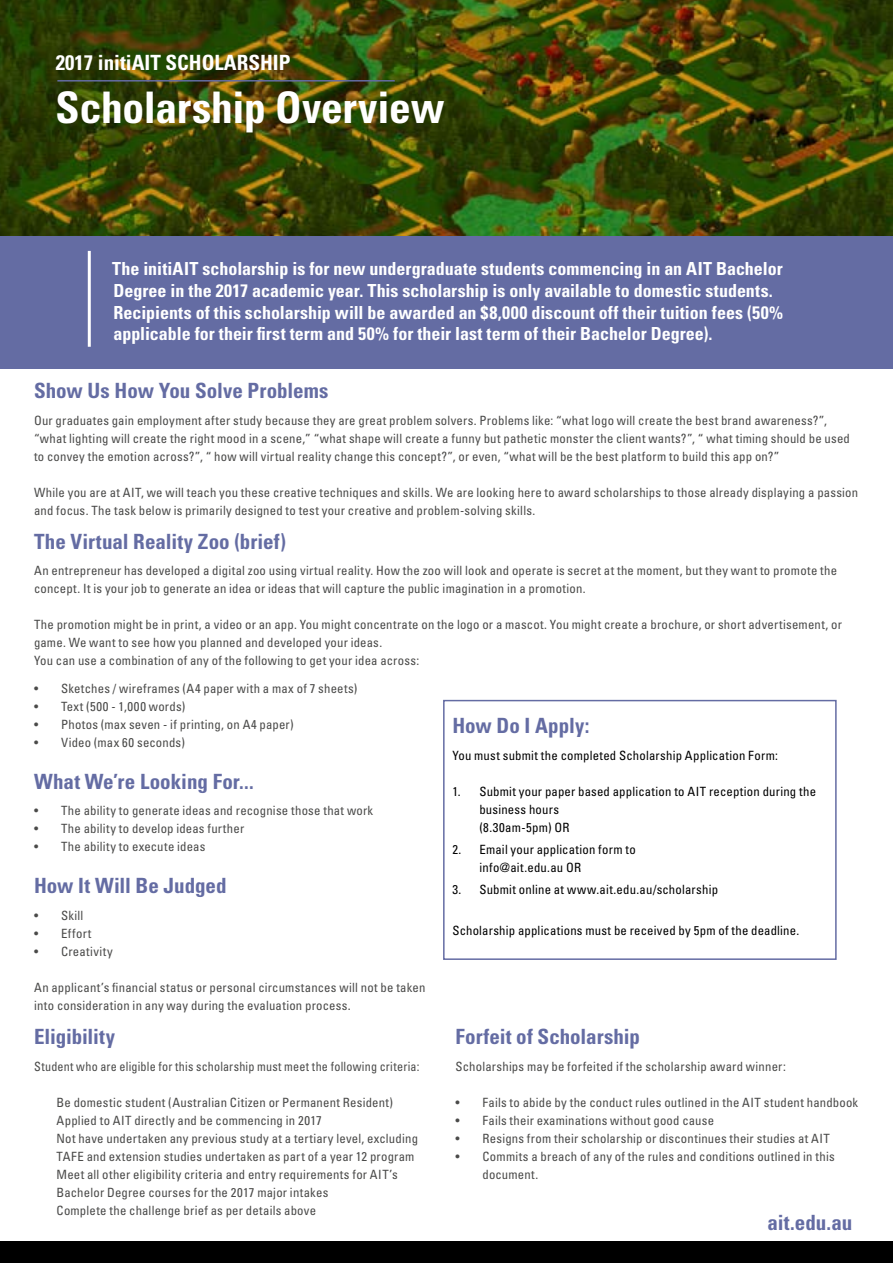
<style>
.page{position:relative;width:893px;height:1263px;background:#fff}
.page>*{position:absolute;margin:0;border:0;box-sizing:border-box;transform-origin:0 0}
.t1{font:700 condensed 43.5px "Univers LT Std";letter-spacing:-.005em;color:#fff}
.t2{font:700 condensed 21px "Univers LT Std";color:#646ca3}
.t3{font:700 condensed 21px "Univers LT Std";color:#fff}
.t4{font:700 condensed 18px/21.6px "Univers LT Std";color:#fff}
.t5{font:condensed 12.75px/18px "Univers LT Std";letter-spacing:.015em;color:#4a4a49}
.t6{font:condensed 12.75px/18px "Univers LT Std";letter-spacing:.015em;color:#000}
.t7{font:condensed 12.75px "Univers LT Std";letter-spacing:.015em;color:#4a4a49;scale:.95 1}
.s1{font-size:13.5px}
</style>
<div class="page">
<div style="left:443px;top:700px;width:394px;height:260px;border:2px solid #646ca3"></div>
<div style="left:0;top:196px;width:893px;height:173px;background:#646ca3"></div>
<img style="left:0;top:0;width:893px;height:235px">
<hr style="left:57px;top:80px;width:338px;height:2px;background:#646ca3">
<hr style="left:88px;top:251px;width:3px;height:96px;background:#fff">
<div style="left:0;top:1241px;width:893px;height:22px;background:#000"></div>
<h2 class="t3" style="left:56px;top:50px;width:236px">2017 initiAIT SCHOLARSHIP</h2>
<h1 class="t1" style="left:55px;top:81px;width:391px">Scholarship Overview</h1>
<p class="t4" style="left:112px;top:258px;width:673px">The initiAIT scholarship is for new undergraduate students commencing in an AIT Bachelor Degree in the 2017 academic year. This scholarship is only available to domestic students.<br>Recipients of this scholarship will be awarded an $8,000 discount off their tuition fees (50% applicable for their first term and 50% for their last term of their Bachelor Degree).</p>
<h2 class="t2" style="left:34px;top:378px;width:296px">Show Us How You Solve Problems</h2>
<p class="t5" style="left:34px;top:411px;width:817px">Our graduates gain employment after study because they are great problem solvers. Problems like: “what logo will create the best brand awareness?”, “what lighting will create the right mood in a scene,” “what shape will create a funny but pathetic monster the client wants?”, “ what timing should be used to convey the emotion across?”, “ how will virtual reality change this concept?”, or even, “what will be the best platform to build this app on?”</p>
<p class="t5" style="left:34px;top:483px;width:826px">While you are at AIT, we will teach you these creative techniques and skills. We are looking here to award scholarships to those already displaying a passion and focus. The task below is primarily designed to test your creative and problem-solving skills.</p>
<h2 class="t2" style="left:34px;top:528px;width:253px">The Virtual Reality Zoo (brief)</h2>
<p class="t5" style="left:34px;top:561px;width:805px">An entrepreneur has developed a digital zoo using virtual reality. How the zoo will look and operate is secret at the moment, but they want to promote the concept. It is your job to generate an idea or ideas that will capture the public imagination in a promotion.</p>
<p class="t5" style="left:34px;top:615px;width:809px">The promotion might be in print, a video or an app. You might concentrate on the logo or a mascot. You might create a brochure, or short advertisement, or game. We want to see how you planned and developed your ideas.<br>You can use a combination of any of the following to get your idea across:</p>
<p class="t5" style="left:34px;top:679px;width:325px">• Sketches / wireframes (A4 paper with a max of 7 sheets)</p>
<p class="t5" style="left:34px;top:697px;width:153px">• Text (500 - 1,000 words)</p>
<p class="t5" style="left:34px;top:715px;width:261px">• Photos (max seven - if printing, on A4 paper)</p>
<p class="t5" style="left:34px;top:733px;width:152px">• Video (max 60 seconds)</p>
<h2 class="t2" style="left:34px;top:769px;width:221px">What We’re Looking For...</h2>
<p class="t5" style="left:34px;top:802px;width:341px">• The ability to generate ideas and recognise those that work</p>
<p class="t5" style="left:34px;top:820px;width:212px">• The ability to develop ideas further</p>
<p class="t5" style="left:34px;top:838px;width:173px">• The ability to execute ideas</p>
<h2 class="t2" style="left:34px;top:873px;width:194px">How It Will Be Judged</h2>
<p class="t5" style="left:34px;top:906px;width:51px">• Skill</p>
<p class="t5" style="left:34px;top:924px;width:59px">• Effort</p>
<p class="t5" style="left:34px;top:942px;width:80px">• Creativity</p>
<p class="t5" style="left:34px;top:978px;width:393px">An applicant’s financial status or personal circumstances will not be taken into consideration in any way during the evaluation process<span class="s1">.</span></p>
<h2 class="t2" style="left:34px;top:1024px;width:83px">Eligibility</h2>
<p class="t7" style="left:34px;top:1058px;width:407px">Student who are eligible for this scholarship must meet the following criteria:</p>
<p class="t5" style="left:57px;top:1093px;width:363px">Be domestic student (Australian Citizen or Permanent Resident)<br>Applied to AIT directly and be commencing in 2017<br>Not have undertaken any previous study at a tertiary level, excluding TAFE and extension studies undertaken as part of a year 12 program Meet all other eligibility criteria and entry requirements for AIT’s Bachelor Degree courses for the 2017 major intakes<br>Complete the challenge brief as per details above</p>
<h2 class="t2" style="left:452px;top:713px;width:139px">How Do I Apply:</h2>
<p class="t6" style="left:452px;top:746px;width:327px">You must submit the completed Scholarship Application Form:</p>
<p class="t6" style="left:479px;top:782px;width:338px;text-indent:-27px">1. Submit your paper based application to AIT reception during the business hours<br>(8.30am-5pm) OR</p>
<p class="t6" style="left:479px;top:840px;width:158px;text-indent:-27px">2. Email your application form to info@ait.edu.au OR</p>
<p class="t6" style="left:452px;top:881px;width:267px">3. Submit online at www.ait.edu.au/scholarship</p>
<p class="t6" style="left:452px;top:921px;width:348px">Scholarship applications must be received by 5pm of the deadline.</p>
<h2 class="t2" style="left:455px;top:1024px;width:186px">Forfeit of Scholarship</h2>
<p class="t5" style="left:455px;top:1057px;width:332px">Scholarships may be forfeited if the scholarship award winner:</p>
<p class="t5" style="left:455px;top:1093px;width:404px">• Fails to abide by the conduct rules outlined in the AIT student handbook</p>
<p class="t5" style="left:455px;top:1111px;width:260px">• Fails their examinations without good cause</p>
<p class="t5" style="left:455px;top:1129px;width:376px">• Resigns from their scholarship or discontinues their studies at AIT</p>
<p class="t5" style="left:482px;top:1147px;width:354px;text-indent:-27px">• Commits a breach of any of the rules and conditions outlined in this document.</p>
<h2 class="t2" style="left:768px;top:1210px;width:86px">ait.edu.au</h2>
</div>
